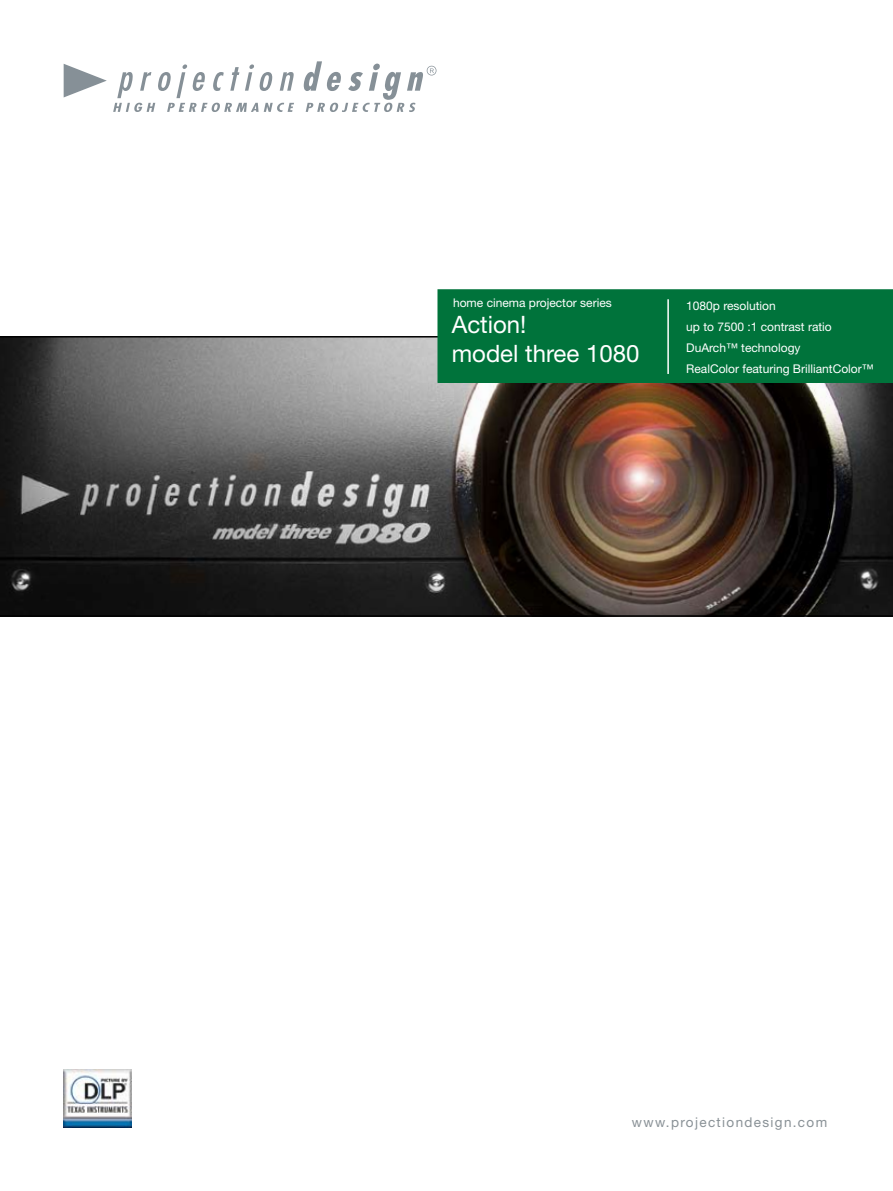
<style>
.page{position:relative;width:893px;height:1191px;background:#fff}
.page>*{position:absolute;margin:0;border:0;box-sizing:border-box;transform-origin:0 0}
.t1{font:24px/28.8px "Helvetica Neue";color:#fff}
.t2{font:13.5px "Helvetica Neue";letter-spacing:.1em;color:#899196}
.t3{font:12px/21px "Helvetica Neue";color:#fff}
</style>
<div class="page">
<svg style="left:0;top:336px;width:893px;height:281px"></svg>
<div style="left:437px;top:289px;width:456px;height:94px;background:#00733b"></div>
<hr style="left:667px;top:299px;width:2px;height:75px;background:#fff">
<svg style="left:113px;top:64px;width:181px;height:48px"></svg>
<svg style="left:304px;top:61px;width:132px;height:51px"></svg>
<svg style="left:64px;top:64px;width:43px;height:33px"></svg>
<img style="left:64px;top:1069px;width:68px;height:58px">
<p class="t3" style="left:453px;top:292px;width:160px">home cinema projector series</p>
<h1 class="t1" style="left:452px;top:310px;width:189px">Action!<br>model three 1080</h1>
<p class="t3" style="left:686px;top:295px;width:189px">1080p resolution<br>up to 7500 :1 contrast ratio<br>DuArch™ technology<br>RealColor featuring BrilliantColor™</p>
<p class="t2" style="left:632px;top:1114px;width:197px">www.projectiondesign.com</p>
</div>
